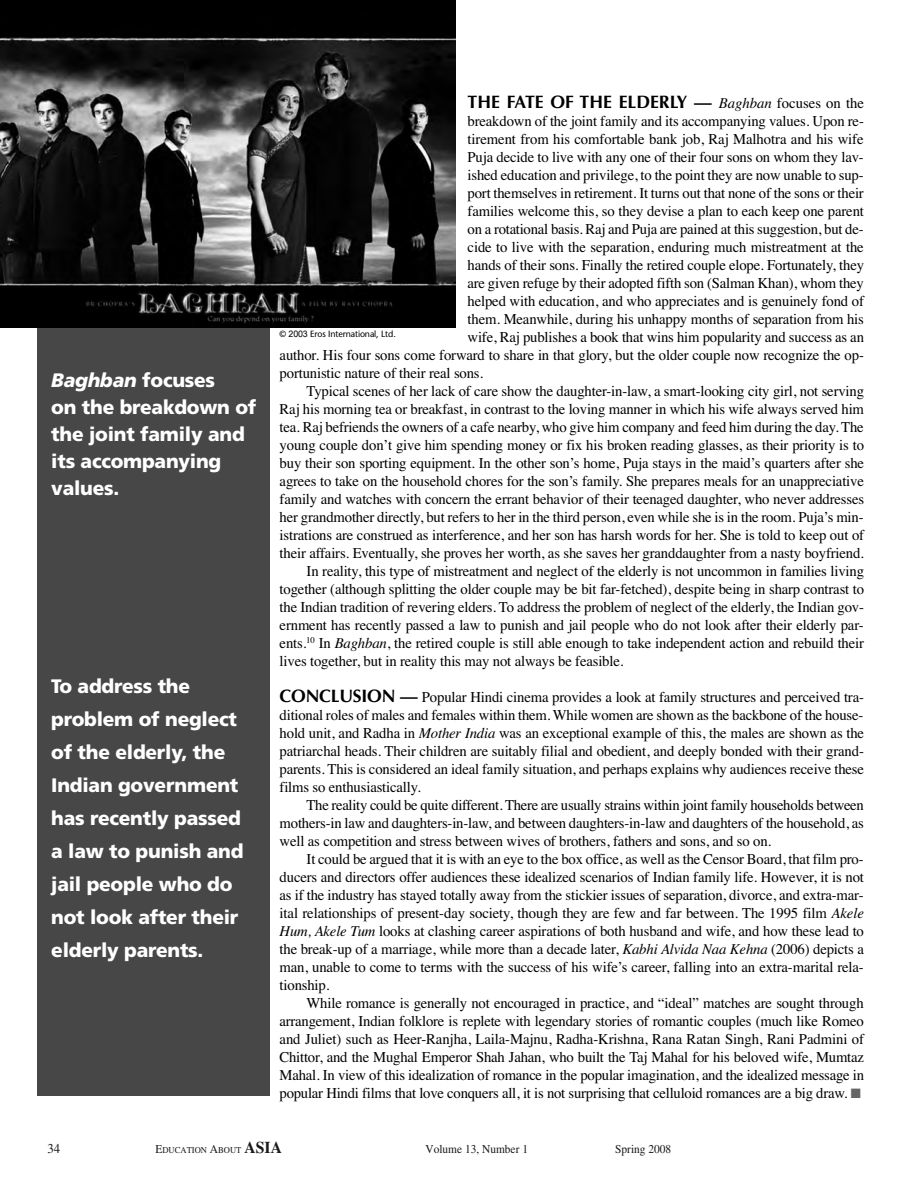
<style>
.page{position:relative;width:918px;height:1188px;background:#fff}
.page>*{position:absolute;margin:0;border:0;box-sizing:border-box;transform-origin:0 0}
.t1{font:900 19.5px/33px "Frutiger";letter-spacing:-.015em;color:#fff}
.t2{font:700 18px "Optima";color:#000}
.t3{font:15px/18px "Times";letter-spacing:-.01em;color:#000;text-align:justify}
.t4{font:13.5px "EAA Times";color:#191919;scale:.95 1}
.t5{font:12px "EAA Times";color:#191919;scale:.95 1}
.t6{font:9px "Stone Sans";letter-spacing:-.01em;color:#000}
.t7{font:9px "EAA Times";color:#191919;scale:.95 1}
.s1{font-style:italic}
.s2{font-family:"Times";font-weight:400;font-style:italic;font-size:15px}
.s3{font-family:"Times";font-weight:400;font-size:15px}
.s4{font-family:"Optima";font-weight:700;font-size:18px}
.s5{color:#666}
.s6{font-family:"Arial Unicode MS"}
.s7{font-size:12px}
.s8{font-weight:700;font-size:16.5px}
</style>
<div class="page">
<div style="left:38px;top:7px;width:232px;height:1089px;background:#474747"></div>
<img style="left:0;top:0;width:456px;height:328px">
<h1 class="t1" style="left:51px;top:368px;width:207px;line-height:27px"><span class="s1">Baghban</span> focuses<br>on the breakdown of the joint family and its accompanying values.</h1>
<h1 class="t1" style="left:51px;top:672px;width:194px">To address the problem of neglect of the elderly, the<br>Indian government has recently passed a law to punish and jail people who do not look after their elderly parents.</h1>
<p class="t2" style="left:468px;top:91px;width:398px">THE FATE OF THE ELDERLY — <span class="s2">Baghban</span> <span class="s3">focuses on the</span></p>
<p class="t3" style="left:468px;top:112px;width:398px">breakdown of the joint family and its accompanying values. upon re-</p>
<p class="t3" style="left:468px;top:130px;width:398px">tirement from his comfortable bank job, Raj Malhotra and his wife</p>
<p class="t3" style="left:468px;top:148px;width:398px">Puja decide to live with any one of their four sons on whom they lav-</p>
<p class="t3" style="left:468px;top:166px;width:398px">ished education and privilege, to the point they are now unable to sup-</p>
<p class="t3" style="left:468px;top:184px;width:398px">port themselves in retirement. It turns out that none of the sons or their</p>
<p class="t3" style="left:468px;top:202px;width:398px">families welcome this, so they devise a plan to each keep one parent</p>
<p class="t3" style="left:468px;top:220px;width:398px">on a rotational basis. Raj and Puja are pained at this suggestion, but de-</p>
<p class="t3" style="left:468px;top:238px;width:398px">cide to live with the separation, enduring much mistreatment at the</p>
<p class="t3" style="left:468px;top:256px;width:398px">hands of their sons. Finally the retired couple elope. Fortunately, they</p>
<p class="t3" style="left:468px;top:274px;width:398px">are given refuge by their adopted fifth son (Salman Khan), whom they</p>
<p class="t3" style="left:468px;top:292px;width:398px">helped with education, and who appreciates and is genuinely fond of</p>
<p class="t3" style="left:468px;top:310px;width:398px">them. Meanwhile, during his unhappy months of separation from his</p>
<p class="t3" style="left:468px;top:328px;width:398px">wife, Raj publishes a book that wins him popularity and success as an</p>
<p class="t3" style="left:280px;top:346px;width:586px">author. His four sons come forward to share in that glory, but the older couple now recognize the op-</p>
<p class="t3" style="left:280px;top:364px;width:205px">portunistic nature of their real sons.</p>
<p class="t3" style="left:307px;top:382px;width:559px">Typical scenes of her lack of care show the daughter-in-law, a smart-looking city girl, not serving</p>
<p class="t3" style="left:280px;top:400px;width:586px">Raj his morning tea or breakfast, in contrast to the loving manner in which his wife always served him</p>
<p class="t3" style="left:280px;top:418px;width:586px">tea. Raj befriends the owners of a cafe nearby, who give him company and feed him during the day. The</p>
<p class="t3" style="left:280px;top:436px;width:586px">young couple don’t give him spending money or fix his broken reading glasses, as their priority is to</p>
<p class="t3" style="left:280px;top:454px;width:586px">buy their son sporting equipment. In the other son’s home, Puja stays in the maid’s quarters after she</p>
<p class="t3" style="left:280px;top:472px;width:586px">agrees to take on the household chores for the son’s family. She prepares meals for an unappreciative</p>
<p class="t3" style="left:280px;top:490px;width:586px">family and watches with concern the errant behavior of their teenaged daughter, who never addresses</p>
<p class="t3" style="left:280px;top:508px;width:586px">her grandmother directly, but refers to her in the third person, even while she is in the room. Puja’s min-</p>
<p class="t3" style="left:280px;top:526px;width:586px">istrations are construed as interference, and her son has harsh words for her. She is told to keep out of</p>
<p class="t3" style="left:280px;top:544px;width:586px">their affairs. Eventually, she proves her worth, as she saves her granddaughter from a nasty boyfriend.</p>
<p class="t3" style="left:307px;top:562px;width:559px">In reality, this type of mistreatment and neglect of the elderly is not uncommon in families living</p>
<p class="t3" style="left:280px;top:580px;width:586px">together (although splitting the older couple may be bit far-fetched), despite being in sharp contrast to</p>
<p class="t3" style="left:280px;top:598px;width:586px">the Indian tradition of revering elders. To address the problem of neglect of the elderly, the Indian gov-</p>
<p class="t3" style="left:280px;top:616px;width:586px">ernment has recently passed a law to punish and jail people who do not look after their elderly par-</p>
<p class="t3" style="left:280px;top:634px;width:586px">ents.<sup>10</sup> In <span class="s1">Baghban</span>, the retired couple is still able enough to take independent action and rebuild their</p>
<p class="t3" style="left:280px;top:652px;width:345px">lives together, but in reality this may not always be feasible.</p>
<p class="t3" style="left:280px;top:688px;width:586px"><span class="s4">CONCLUSION —</span> Popular Hindi cinema provides a look at family structures and perceived tra&shy;ditional roles of males and females within them. While women are shown as the backbone of the house&shy;hold unit, and Radha in <span class="s1">Mother India</span> was an exceptional example of this, the males are shown as the patriarchal heads. Their children are suitably filial and obedient, and deeply bonded with their grand&shy;parents. This is considered an ideal family situation, and perhaps explains why audiences receive these films so enthusiastically.</p>
<p class="t3" style="left:280px;top:796px;width:586px;text-indent:27px">The reality could be quite different. There are usually strains within joint family households between mothers-in law and daughters-in-law, and between daughters-in-law and daughters of the household, as well as competition and stress between wives of brothers, fathers and sons, and so on.</p>
<p class="t3" style="left:280px;top:850px;width:586px;text-indent:27px">It could be argued that it is with an eye to the box office, as well as the Censor Board, that film pro&shy;ducers and directors offer audiences these idealized scenarios of Indian family life. However, it is not as if the industry has stayed totally away from the stickier issues of separation, divorce, and extra-mar&shy;ital relationships of present-day society, though they are few and far between. The 1995 film <span class="s1">Akele Hum, Akele Tum</span> looks at clashing career aspirations of both husband and wife, and how these lead to the break-up of a marriage, while more than a decade later, <span class="s1">Kabhi Alvida Naa Kehna</span> (2006) depicts a man, unable to come to terms with the success of his wife’s career, falling into an extra-marital rela&shy;tionship.</p>
<p class="t3" style="left:280px;top:994px;width:586px;text-indent:27px">While romance is generally not encouraged in practice, and “ideal” matches are sought through arrangement, Indian folklore is replete with legendary stories of romantic couples (much like Romeo and Juliet) such as Heer-Ranjha, Laila-Majnu, Radha-Krishna, Rana Ratan Singh, Rani Padmini of Chittor, and the Mughal Emperor Shah Jahan, who built the Taj Mahal for his beloved wife, Mumtaz Mahal. In view of this idealization of romance in the popular imagination, and the idealized message in popular Hindi films that love conquers all, it is not surprising that celluloid romances are a big draw. <span class="s5">■</span></p>
<p class="t6" style="left:280px;top:331px;width:118px">© <span class="s6">2003</span> Eros International, Ltd.</p>
<p class="t4" style="left:47px;top:1144px;width:15px">34</p>
<p class="t7" style="left:155px;top:1147px;width:135px"><span class="s7">E</span>DUCATION <span class="s7">A</span>BOUT <span class="s8">ASIA</span></p>
<p class="t5" style="left:425px;top:1145px;width:109px">Volume 13, Number 1</p>
<p class="t5" style="left:615px;top:1145px;width:60px">Spring 2008</p>
</div>
